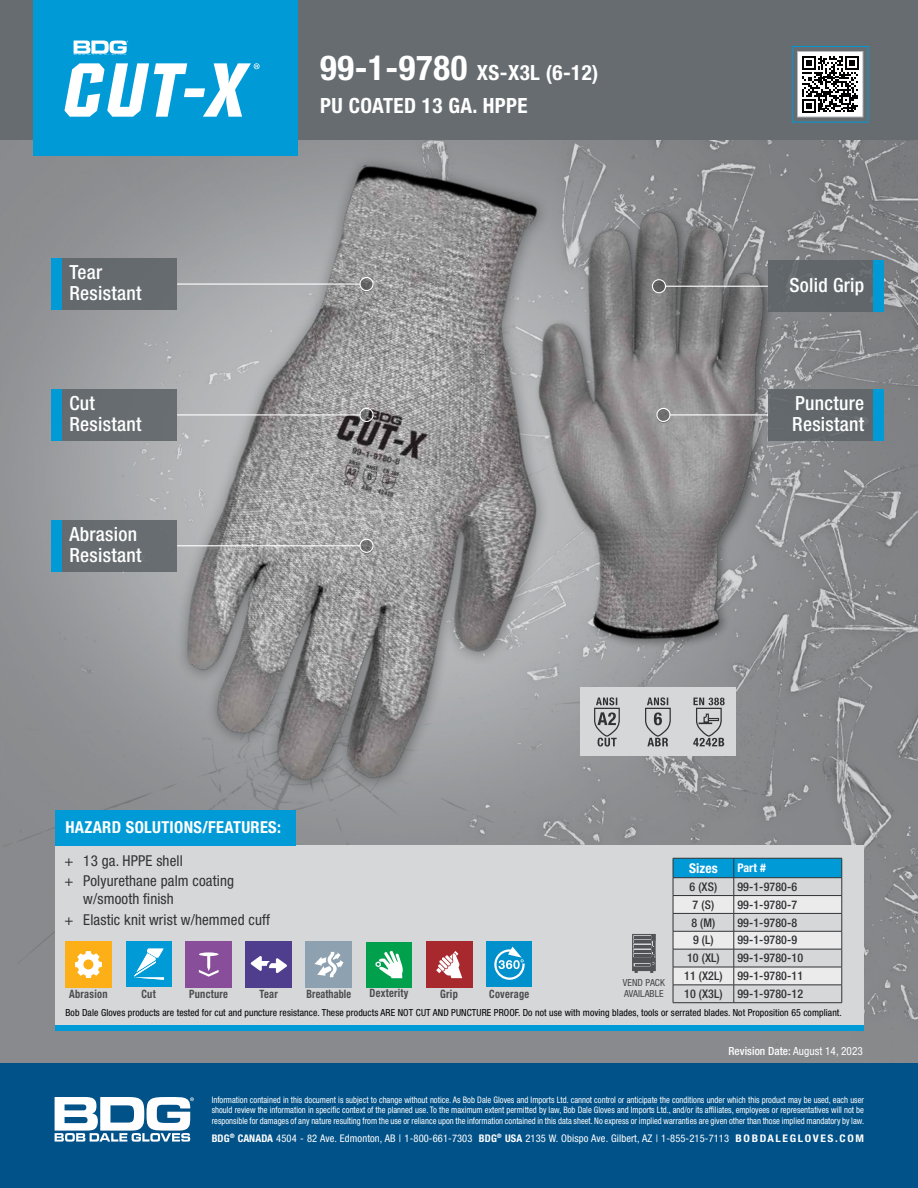
<style>
.page{position:relative;width:918px;height:1188px;background:#fff}
.page>*{position:absolute;margin:0;border:0;box-sizing:border-box;transform-origin:0 0}
.t1{font:700 condensed 21px/32.8px "Helvetica Neue LT Std";letter-spacing:.02em;color:#fff}
.t2{font:500 condensed 19.5px/21px "Helvetica Neue LT Std";letter-spacing:.015em;color:#fff}
.t3{font:700 condensed 16.5px "Helvetica Neue LT Std";letter-spacing:.02em;color:#fff}
.t4{font:condensed 15px/20.1px "Helvetica Neue LT Std";letter-spacing:.01em;color:#313234}
.t5{font:700 condensed 13.5px "Helvetica Neue LT Std";letter-spacing:.01em;color:#fff}
.t6{font:500 condensed 12px/17.9px "Helvetica Neue LT Std";letter-spacing:.01em;color:#313234;text-align:justify}
.t7{font:700 condensed 12px "Helvetica Neue LT Std";color:#fff}
.t8{font:700 condensed 11.55px "Helvetica Neue";letter-spacing:.025em;color:#4b4d4f;scale:.9 1}
.t9{font:700 condensed 11.55px "Helvetica Neue";letter-spacing:.025em;color:#4b4d4f;scale:.88 1}
.t10{font:700 condensed 11.4px "Helvetica Neue";letter-spacing:.025em;color:#4b4d4f;scale:.9 1}
.t11{font:500 condensed 11.25px "Helvetica Neue LT Std";letter-spacing:.005em;color:#fff}
.t12{font:condensed 10.5px "Helvetica Neue LT Std";letter-spacing:.01em;color:#fff}
.t13{font:condensed 9.75px "Helvetica Neue LT Std";letter-spacing:.01em;color:#000}
.t14{font:condensed 9.75px "Helvetica Neue LT Std";letter-spacing:.01em;color:#464547}
.t15{font:condensed 9px/10.5px "Helvetica Neue LT Std";color:#fff;text-align:justify;scale:.95 1}
.s1{font-size:34.5px}
.s2{font-weight:400}
.s3{font-weight:700}
</style>
<div class="page">
<img style="left:0;top:140px;width:918px;height:923px">
<div style="left:0;top:0;width:918px;height:140px;background:#666c70"></div>
<div style="left:0;top:1063px;width:918px;height:125px;background:#005288"></div>
<svg style="left:54px;top:1097px;width:140px;height:45px"></svg>
<div style="left:34px;top:0;width:264px;height:156px;background:#009ad7"></div>
<div style="left:580px;top:688px;width:156px;height:68px;background:#d5d7d8"></div>
<div style="left:55px;top:846px;width:809px;height:180px;background:#d5d7d8"></div>
<div style="left:55px;top:810px;width:241px;height:36px;background:#009ad7"></div>
<div style="left:55px;top:1025px;width:809px;height:5px;background:#009ad7"></div>
<svg style="left:632px;top:934px;width:24px;height:39px"></svg>
<div style="left:792px;top:46px;width:76px;height:76px;border:1px solid #009ad7"></div>
<svg style="left:33px;top:40px;width:227px;height:100px"></svg>
<img style="left:178px;top:150px;width:391px;height:650px">
<img style="left:521px;top:189px;width:249px;height:472px">
<svg style="left:582px;top:684px;width:49px;height:63px"></svg>
<svg style="left:633px;top:684px;width:49px;height:63px"></svg>
<svg style="left:684px;top:684px;width:49px;height:63px"></svg>
<div style="left:65px;top:942px;width:46px;height:46px;background:#fcaf17"></div>
<svg style="left:75px;top:951px;width:27px;height:27px"></svg>
<div style="left:366px;top:942px;width:46px;height:46px;background:#00a04c"></div>
<svg style="left:375px;top:951px;width:28px;height:27px"></svg>
<div style="left:126px;top:942px;width:46px;height:45px;background:#009ad7"></div>
<svg style="left:134px;top:949px;width:30px;height:31px"></svg>
<div style="left:186px;top:942px;width:46px;height:46px;background:#884e99"></div>
<svg style="left:199px;top:952px;width:20px;height:4px"></svg>
<svg style="left:199px;top:954px;width:20px;height:23px"></svg>
<div style="left:306px;top:942px;width:46px;height:46px;background:#8da1b0"></div>
<svg style="left:314px;top:952px;width:30px;height:25px"></svg>
<div style="left:246px;top:942px;width:46px;height:46px;background:#4f3d8e"></div>
<svg style="left:251px;top:956px;width:36px;height:17px"></svg>
<div style="left:426px;top:942px;width:46px;height:46px;background:#a7282d"></div>
<svg style="left:436px;top:951px;width:26px;height:27px"></svg>
<div style="left:486px;top:942px;width:46px;height:45px;background:#0091cd"></div>
<svg style="left:494px;top:947px;width:31px;height:33px"></svg>
<div style="left:797px;top:52px;width:66px;height:65px;background:#fff"></div>
<svg style="left:802px;top:56px;width:56px;height:56px"></svg>
<div style="left:797px;top:51px;width:66px;height:66px;border:1px solid #b3b9be"></div>
<div style="left:52px;top:389px;width:125px;height:52px;background:#676c70"></div>
<div style="left:51px;top:389px;width:11px;height:52px;background:#009ad7"></div>
<svg style="left:359px;top:409px;width:15px;height:14px"></svg>
<hr style="left:177px;top:414px;width:183px;height:1px;background:#fff">
<div style="left:359px;top:408px;width:15px;height:14px;border:1px solid #fff;border-radius:50%"></div>
<div style="left:52px;top:520px;width:125px;height:52px;background:#676c70"></div>
<div style="left:51px;top:520px;width:11px;height:52px;background:#009ad7"></div>
<svg style="left:359px;top:540px;width:15px;height:14px"></svg>
<hr style="left:177px;top:545px;width:183px;height:1px;background:#fff">
<div style="left:359px;top:539px;width:15px;height:14px;border:1px solid #fff;border-radius:50%"></div>
<div style="left:768px;top:389px;width:115px;height:52px;background:#5c6266"></div>
<div style="left:873px;top:389px;width:11px;height:52px;background:#009ad7"></div>
<svg style="left:656px;top:409px;width:15px;height:14px"></svg>
<hr style="left:670px;top:414px;width:98px;height:1px;background:#fff">
<div style="left:656px;top:408px;width:15px;height:14px;border:1px solid #fff;border-radius:50%"></div>
<div style="left:52px;top:258px;width:125px;height:52px;background:#656a6e"></div>
<div style="left:51px;top:258px;width:11px;height:52px;background:#009ad7"></div>
<svg style="left:359px;top:278px;width:15px;height:14px"></svg>
<hr style="left:177px;top:283px;width:183px;height:2px;background:#fff">
<div style="left:359px;top:277px;width:15px;height:14px;border:1px solid #fff;border-radius:50%"></div>
<div style="left:768px;top:260px;width:115px;height:52px;background:#5c6266"></div>
<div style="left:873px;top:260px;width:11px;height:52px;background:#009ad7"></div>
<svg style="left:652px;top:279px;width:14px;height:14px"></svg>
<hr style="left:665px;top:286px;width:103px;height:1px;background:#fff">
<div style="left:652px;top:279px;width:14px;height:14px;border:1px solid #fff;border-radius:50%"></div>
<svg style="left:673px;top:858px;width:170px;height:145px"></svg>
<hr style="left:673px;top:1002px;width:61px;height:1px;background:#313234">
<hr style="left:734px;top:1002px;width:108px;height:1px;background:#313234">
<h2 class="t2" style="left:70px;top:262px;width:74px">Tear<br>Resistant</h2>
<h2 class="t2" style="left:70px;top:393px;width:74px">Cut<br>Resistant</h2>
<h2 class="t2" style="left:70px;top:524px;width:74px">Abrasion<br>Resistant</h2>
<h1 class="t1" style="left:320px;top:56px;width:280px"><span class="s1">99-1-9780</span> XS-X3L (6-12)<br>PU COATED 13 GA. HPPE</h1>
<h2 class="t2" style="left:789px;top:274px;width:76px">Solid Grip</h2>
<h2 class="t2" style="left:792px;top:393px;width:74px">Puncture<br>Resistant</h2>
<h3 class="t3" style="left:65px;top:817px;width:217px">HAZARD SOLUTIONS/FEATURES:</h3>
<h3 class="t4" style="left:64px;top:851px;width:171px">+ 13 ga. HPPE shell<br>+ Polyurethane palm coating</h3>
<h3 class="t4" style="left:64px;top:889px;width:207px;text-indent:19px">w/smooth finish<br>+ Elastic knit wrist w/hemmed cuff</h3>
<p class="t14" style="left:623px;top:977px;width:44px">VEND PACK</p>
<p class="t8" style="left:69px;top:986px;width:44px">Abrasion</p>
<p class="t10" style="left:141px;top:987px;width:17px">Cut</p>
<p class="t8" style="left:189px;top:986px;width:45px">Puncture</p>
<p class="t8" style="left:260px;top:986px;width:22px">Tear</p>
<p class="t9" style="left:306px;top:986px;width:52px">Breathable</p>
<p class="t10" style="left:370px;top:986px;width:45px">Dexterity</p>
<p class="t8" style="left:440px;top:986px;width:21px">Grip</p>
<p class="t10" style="left:489px;top:987px;width:46px">Coverage</p>
<p class="t14" style="left:624px;top:988px;width:41px">AVAILABLE</p>
<h3 class="t5" style="left:689px;top:860px;width:30px">Sizes</h3>
<h3 class="t7" style="left:737px;top:861px;width:30px">Part #</h3>
<h3 class="t6" style="left:690px;top:878px;width:29px">6 (XS)</h3>
<h3 class="t6" style="left:737px;top:878px;width:61px">99-1-9780-6</h3>
<h3 class="t6" style="left:693px;top:895px;width:23px">7 (S)</h3>
<h3 class="t6" style="left:737px;top:895px;width:61px">99-1-9780-7</h3>
<h3 class="t6" style="left:691px;top:913px;width:25px">8 (M)</h3>
<h3 class="t6" style="left:737px;top:913px;width:61px">99-1-9780-8</h3>
<h3 class="t6" style="left:693px;top:931px;width:22px">9 (L)</h3>
<h3 class="t6" style="left:737px;top:931px;width:61px">99-1-9780-9</h3>
<h3 class="t6" style="left:687px;top:949px;width:34px">10 (XL)</h3>
<h3 class="t6" style="left:684px;top:949px;width:121px;text-indent:53px">99-1-9780-10<br>11 (X2L) 99-1-9780-11<br>10 (X3L) 99-1-9780-12</h3>
<p class="t13" style="left:66px;top:1007px;width:778px">Bob Dale Gloves products are tested for cut and puncture resistance. These products ARE NOT CUT AND PUNCTURE PROOF. Do not use with moving blades, tools or serrated blades. Not Proposition 65 compliant.</p>
<p class="t11" style="left:729px;top:1045px;width:136px">Revision Date: <span class="s2">August 14, 2023</span></p>
<p class="t15" style="left:212px;top:1094px;width:688px">Information contained in this document is subject to change without notice. As Bob Dale Gloves and Imports Ltd. cannot control or anticipate the conditions under which this product may be used, each user should review the information in specific context of the planned use. To the maximum extent permitted by law, Bob Dale Gloves and Imports Ltd., and/or its affiliates, employees or representatives will not be responsible for damages of any nature resulting from the use or reliance upon the information contained in this data sheet. No express or implied warranties are given other than those implied mandatory by law.</p>
<p class="t12" style="left:212px;top:1132px;width:654px"><span class="s3">BDG</span><sup>®</sup> <span class="s3">CANADA</span> 4504 - 82 Ave. Edmonton, AB | 1-800-661-7303 <span class="s3">BDG</span><sup>®</sup> <span class="s3">USA</span> 2135 W. Obispo Ave. Gilbert, AZ | 1-855-215-7113 <span class="s3">BOBDALEGLOVES.COM</span></p>
</div>
